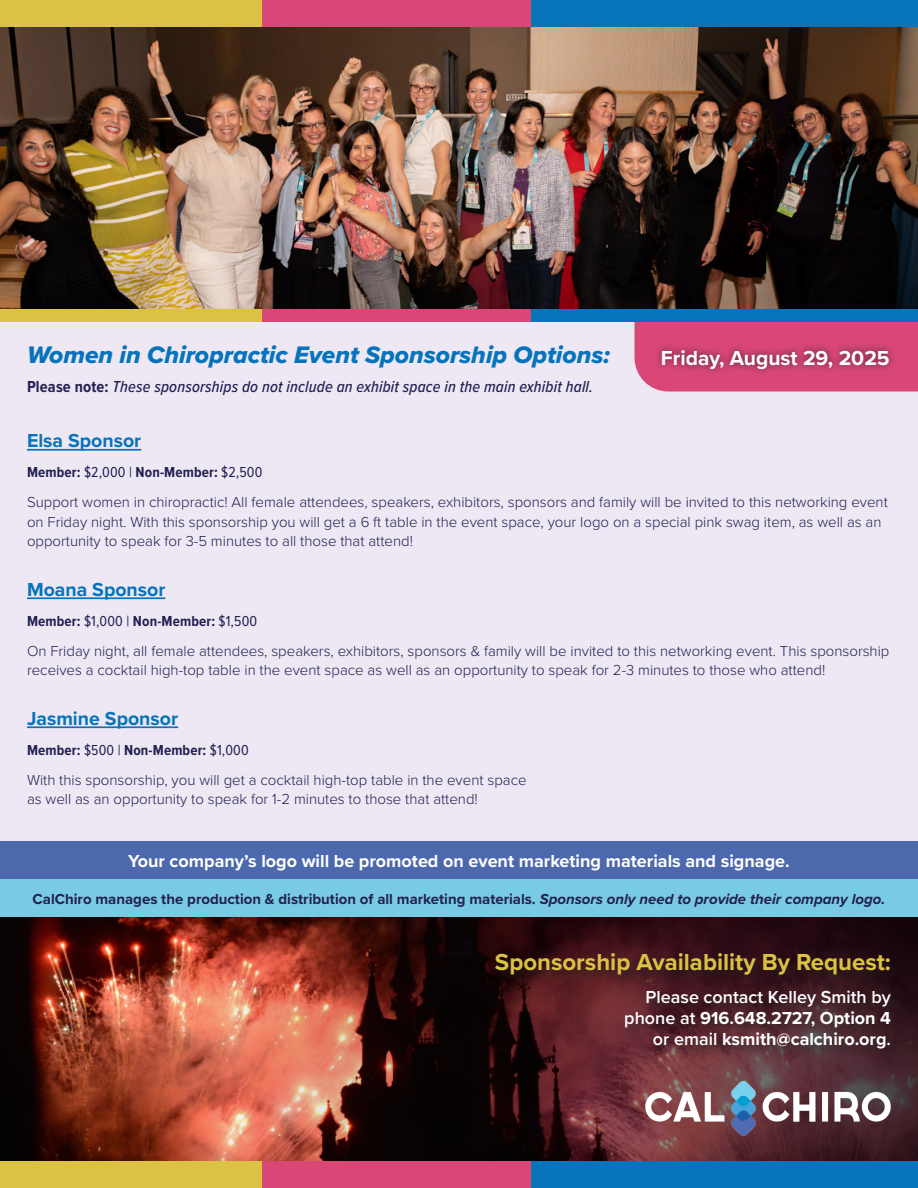
<style>
.page{position:relative;width:918px;height:1188px;background:#fff}
.page>*{position:absolute;margin:0;border:0;box-sizing:border-box;transform-origin:0 0}
.t1{font:24.75px "Proxima Nova Extrabld It";color:#0773bb}
.t2{font:700 24px "Proxima Nova";color:#dbc244}
.t3{font:700 21px "Proxima Nova";color:#fff}
.t4{font:700 19.5px "Proxima Nova";color:#0773bb}
.t5{font:700 18px/21px "Proxima Nova";color:#fff;text-align:right}
.t6{font:600 18px "Proxima Nova";color:#fff}
.t7{font:italic 500 16.5px "Proxima Nova Cond";letter-spacing:.01em;color:#221f52}
.t8{font:300 15px/19.5px "Proxima Nova";color:#221f52}
.t9{font:700 15px "Proxima Nova";color:#221f52}
.t10{font:700 15px "Proxima Nova Cond";letter-spacing:.01em;color:#221f52}
.s1{font-weight:700;font-style:normal}
.s2{font-weight:400}
.s3{font-style:italic}
.s4{font-weight:600}
</style>
<div class="page">
<img style="left:0;top:917px;width:918px;height:244px">
<div style="left:493px;top:951px;width:410px;height:110px;background:#231f20;opacity:.75"></div>
<div style="left:0;top:0;width:262px;height:27px;background:#dbc244"></div>
<div style="left:262px;top:0;width:269px;height:27px;background:#d94777"></div>
<div style="left:531px;top:0;width:387px;height:27px;background:#0773bb"></div>
<div style="left:0;top:1161px;width:262px;height:27px;background:#dbc244"></div>
<div style="left:262px;top:1161px;width:269px;height:27px;background:#d94777"></div>
<div style="left:531px;top:1161px;width:387px;height:27px;background:#0773bb"></div>
<img style="left:645px;top:1082px;width:246px;height:53px">
<div style="left:0;top:322px;width:918px;height:595px;background:#ede8f3"></div>
<hr style="left:27px;top:449px;width:114px;height:2px;background:#0773bb">
<hr style="left:27px;top:597px;width:138px;height:2px;background:#0773bb">
<hr style="left:27px;top:726px;width:151px;height:2px;background:#0773bb">
<img style="left:0;top:27px;width:918px;height:282px">
<div style="left:0;top:879px;width:918px;height:38px;background:#79cbe3"></div>
<div style="left:634px;top:322px;width:284px;height:70px;background:#d94777"></div>
<div style="left:654px;top:343px;width:242px;height:34px;background:#231f20;opacity:.75"></div>
<div style="left:0;top:841px;width:918px;height:38px;background:#4d69ad"></div>
<div style="left:0;top:309px;width:262px;height:13px;background:#dbc244"></div>
<div style="left:262px;top:309px;width:269px;height:13px;background:#d94777"></div>
<div style="left:531px;top:309px;width:387px;height:13px;background:#0773bb"></div>
<p class="t1" style="left:27px;top:336px;width:585px">Women in Chiropractic Event Sponsorship Options:</p>
<p class="t7" style="left:27px;top:374px;width:568px"><span class="s1">Please note:</span> These sponsorships do not include an exhibit space in the main exhibit hall.</p>
<p class="t4" style="left:27px;top:426px;width:116px">Elsa Sponsor</p>
<p class="t10" style="left:27px;top:461px;width:237px">Member: <span class="s2">$2,000 |</span> Non-Member: <span class="s2">$2,500</span></p>
<p class="t8" style="left:27px;top:491px;width:862px">Support women in chiropractic! All female attendees, speakers, exhibitors, sponsors and family will be invited to this networking event on Friday night. With this sponsorship you will get a 6 ft table in the event space, your logo on a special pink swag item, as well as an opportunity to speak for 3-5 minutes to all those that attend!</p>
<p class="t4" style="left:27px;top:574px;width:140px">Moana Sponsor</p>
<p class="t10" style="left:27px;top:609px;width:232px">Member: <span class="s2">$1,000 |</span> Non-Member: <span class="s2">$1,500</span></p>
<p class="t8" style="left:27px;top:640px;width:864px">On Friday night, all female attendees, speakers, exhibitors, sponsors &amp; family will be invited to this networking event. This sponsorship receives a cocktail high-top table in the event space as well as an opportunity to speak for 2-3 minutes to those who attend!</p>
<p class="t4" style="left:27px;top:703px;width:153px">Jasmine Sponsor</p>
<p class="t10" style="left:27px;top:738px;width:223px">Member: <span class="s2">$500 |</span> Non-Member: <span class="s2">$1,000</span></p>
<p class="t8" style="left:27px;top:769px;width:501px">With this sponsorship, you will get a cocktail high-top table in the event space as well as an opportunity to speak for 1-2 minutes to those that attend!</p>
<p class="t3" style="left:661px;top:342px;width:230px">Friday, August 29, 2025</p>
<p class="t5" style="left:128px;top:850px;width:663px">Your company’s logo will be promoted on event marketing materials and signage.</p>
<p class="t9" style="left:33px;top:888px;width:854px">CalChiro manages the production &amp; distribution of all marketing materials. <span class="s3">Sponsors only need to provide their company logo.</span></p>
<p class="t2" style="left:495px;top:944px;width:398px">Sponsorship Availability By Request:</p>
<p class="t6" style="left:646px;top:984px;width:247px">Please contact Kelley Smith by</p>
<p class="t5" style="left:624px;top:1007px;width:268px"><span class="s4">phone at</span> 916.648.2727, Option 4 <span class="s4">or email</span> ksmith@calchiro.org<span class="s4">.</span></p>
</div>
